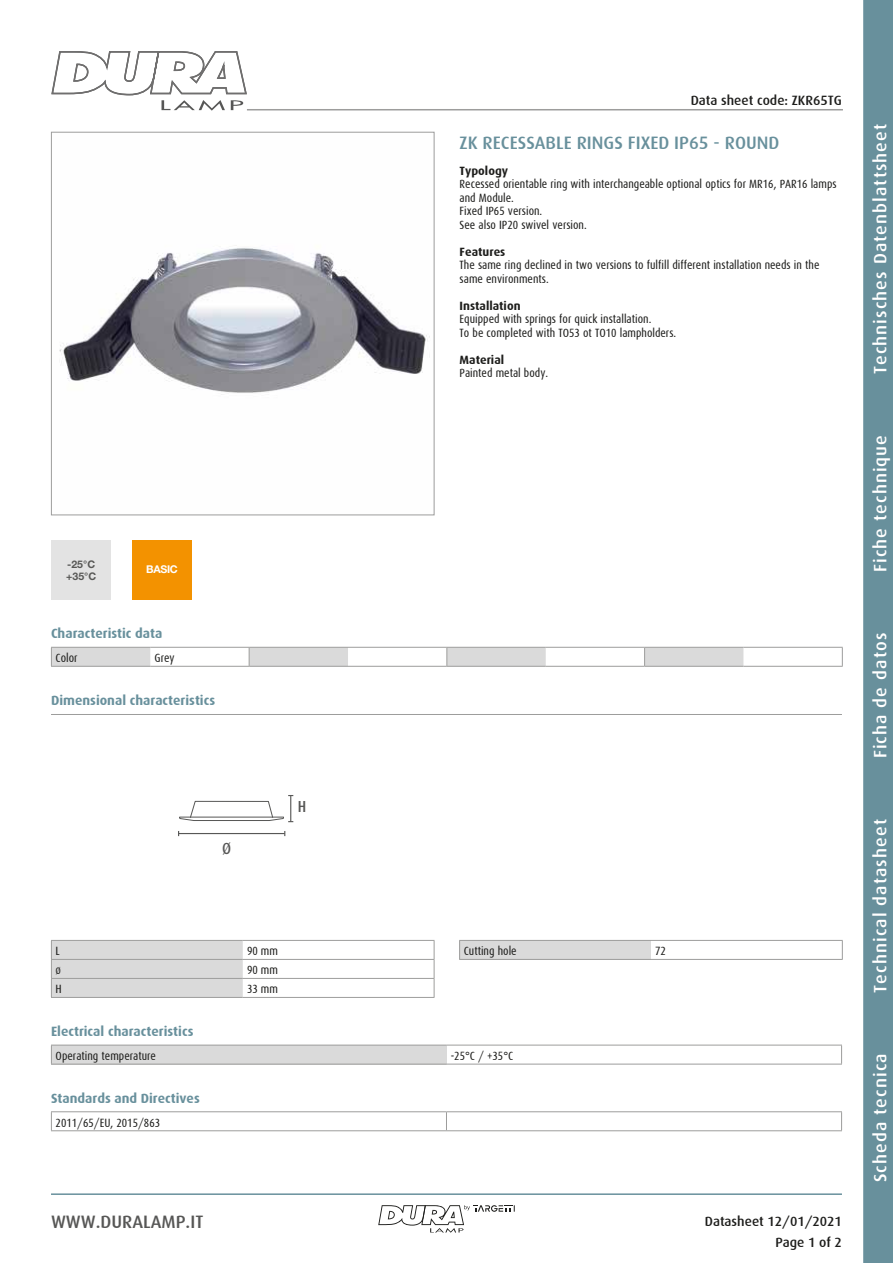
<style>
.page{position:relative;width:893px;height:1263px;background:#fff}
.page>*{position:absolute;margin:0;border:0;box-sizing:border-box;transform-origin:0 0}
.t1{font:500 18px "Dax";letter-spacing:.06em;color:#fff}
.t2{font:500 18px "Dax";color:#68909c}
.t3{font:500 18px "Dax";color:#575756}
.t4{font:500 16.05px "Dax Condensed";color:#575756}
.t5{font:700 13.5px "Dax";color:#68909c}
.t6{font:500 13.5px/21.3px "Dax";color:#1d1d1b;text-align:right}
.t7{font:12px/13.5px "Dax Condensed";color:#1d1d1b}
.t8{font:700 12px "Dax";color:#1d1d1b}
.t9{font:700 10.65px "Helvetica Neue LT Std";letter-spacing:-.03em;color:#fff}
.t10{font:700 10.5px/12.6px "Helvetica Neue LT Std";color:#585856}
</style>
<div class="page">
<svg style="left:863px;top:0;width:30px;height:1263px;background:#6b929e"></svg>
<hr style="left:51px;top:1193px;width:791px;height:2px;background:#68909c">
<svg style="left:51px;top:51px;width:197px;height:60px"></svg>
<svg style="left:378px;top:1205px;width:137px;height:28px"></svg>
<hr style="left:247px;top:109px;width:596px;height:1px;background:#9d9d9c">
<img style="left:59px;top:245px;width:371px;height:150px">
<div style="left:51px;top:132px;width:383px;height:383px;border:1px solid #9d9d9c"></div>
<div style="left:51px;top:540px;width:60px;height:60px;background:#e3e3e3"></div>
<div style="left:132px;top:540px;width:60px;height:60px;background:#f39200"></div>
<hr style="left:743px;top:647px;width:100px;height:1px;background:#9d9d9c">
<svg style="left:842px;top:648px;width:1px;height:18px"></svg>
<hr style="left:51px;top:666px;width:99px;height:1px;background:#9d9d9c">
<hr style="left:150px;top:666px;width:99px;height:1px;background:#9d9d9c">
<hr style="left:348px;top:666px;width:99px;height:1px;background:#9d9d9c">
<hr style="left:546px;top:666px;width:99px;height:1px;background:#9d9d9c">
<hr style="left:743px;top:666px;width:100px;height:1px;background:#9d9d9c">
<hr style="left:249px;top:666px;width:99px;height:1px;background:#9d9d9c">
<hr style="left:447px;top:666px;width:99px;height:1px;background:#9d9d9c">
<svg style="left:51px;top:647px;width:692px;height:19px"></svg>
<hr style="left:645px;top:666px;width:98px;height:1px;background:#9d9d9c">
<hr style="left:243px;top:940px;width:191px;height:1px;background:#9d9d9c">
<hr style="left:243px;top:959px;width:191px;height:1px;background:#9d9d9c">
<div style="left:51px;top:940px;width:192px;height:57px;background:#dadada"></div>
<hr style="left:243px;top:978px;width:191px;height:1px;background:#9d9d9c">
<svg style="left:434px;top:941px;width:1px;height:56px"></svg>
<hr style="left:51px;top:997px;width:192px;height:1px;background:#9d9d9c">
<hr style="left:243px;top:997px;width:191px;height:1px;background:#9d9d9c">
<div style="left:460px;top:940px;width:191px;height:19px;background:#dadada"></div>
<hr style="left:459px;top:940px;width:192px;height:1px;background:#9d9d9c">
<svg style="left:459px;top:941px;width:1px;height:18px"></svg>
<hr style="left:651px;top:940px;width:192px;height:1px;background:#9d9d9c">
<svg style="left:842px;top:941px;width:1px;height:18px"></svg>
<hr style="left:459px;top:959px;width:192px;height:1px;background:#9d9d9c">
<hr style="left:651px;top:959px;width:192px;height:1px;background:#9d9d9c">
<hr style="left:179px;top:833px;width:106px;height:1px;background:#575756">
<svg style="left:179px;top:795px;width:114px;height:27px"></svg>
<hr style="left:51px;top:714px;width:791px;height:1px;background:#9d9d9c">
<div style="left:51px;top:1045px;width:395px;height:19px;background:#dadada"></div>
<hr style="left:446px;top:1045px;width:396px;height:1px;background:#9d9d9c">
<svg style="left:841px;top:1045px;width:1px;height:19px"></svg>
<hr style="left:446px;top:1064px;width:396px;height:1px;background:#9d9d9c">
<hr style="left:51px;top:1045px;width:395px;height:1px;background:#9d9d9c">
<svg style="left:51px;top:1045px;width:1px;height:19px"></svg>
<hr style="left:51px;top:1064px;width:395px;height:1px;background:#9d9d9c">
<hr style="left:51px;top:1111px;width:395px;height:1px;background:#9d9d9c">
<svg style="left:51px;top:1112px;width:1px;height:18px"></svg>
<hr style="left:446px;top:1111px;width:396px;height:1px;background:#9d9d9c">
<svg style="left:446px;top:1112px;width:1px;height:18px"></svg>
<svg style="left:841px;top:1112px;width:1px;height:18px"></svg>
<hr style="left:51px;top:1130px;width:395px;height:1px;background:#9d9d9c">
<hr style="left:446px;top:1130px;width:396px;height:1px;background:#9d9d9c">
<p class="t6" style="left:691px;top:90px;width:153px">Data sheet code: ZKR65TG</p>
<p class="t10" style="left:66px;top:557px;width:31px">-25°C +35°C</p>
<p class="t9" style="left:146px;top:563px;width:33px">BASIC</p>
<p class="t5" style="left:51px;top:626px;width:113px">Characteristic data</p>
<p class="t7" style="left:56px;top:651px;width:23px">Color</p>
<p class="t7" style="left:155px;top:651px;width:22px">Grey</p>
<p class="t5" style="left:51px;top:692px;width:166px">Dimensional characteristics</p>
<h2 class="t4" style="left:222px;top:840px;width:11px">Ø</h2>
<h2 class="t4" style="left:298px;top:798px;width:10px">H</h2>
<p class="t7" style="left:56px;top:944px;width:6px">L</p>
<p class="t7" style="left:247px;top:944px;width:32px">90 mm</p>
<p class="t7" style="left:56px;top:963px;width:7px">ø</p>
<p class="t7" style="left:247px;top:963px;width:32px">90 mm</p>
<p class="t7" style="left:56px;top:982px;width:8px">H</p>
<p class="t7" style="left:247px;top:982px;width:32px">33 mm</p>
<h1 class="t2" style="left:460px;top:132px;width:321px">ZK RECESSABLE RINGS FIXED IP65 - ROUND</h1>
<p class="t8" style="left:460px;top:164px;width:50px">Typology</p>
<p class="t7" style="left:460px;top:178px;width:379px">Recessed orientable ring with interchangeable optional optics for MR16, PAR16 lamps and Module.<br>Fixed IP65 version.<br>See also IP20 swivel version.</p>
<p class="t8" style="left:460px;top:245px;width:47px">Features</p>
<p class="t7" style="left:460px;top:259px;width:361px">The same ring declined in two versions to fulfill different installation needs in the same environments.</p>
<p class="t8" style="left:460px;top:299px;width:62px">Installation</p>
<p class="t7" style="left:460px;top:313px;width:218px">Equipped with springs for quick installation.<br>To be completed with TO53 ot TO10 lampholders.</p>
<p class="t8" style="left:460px;top:353px;width:46px">Material</p>
<p class="t7" style="left:460px;top:367px;width:90px">Painted metal body.</p>
<p class="t7" style="left:464px;top:944px;width:54px">Cutting hole</p>
<p class="t7" style="left:655px;top:944px;width:12px">72</p>
<p class="t5" style="left:51px;top:1023px;width:144px">Electrical characteristics</p>
<p class="t7" style="left:56px;top:1049px;width:102px">Operating temperature</p>
<p class="t7" style="left:451px;top:1049px;width:64px">-25°C / +35°C</p>
<p class="t5" style="left:51px;top:1090px;width:150px">Standards and Directives</p>
<p class="t7" style="left:56px;top:1116px;width:106px">2011/65/EU, 2015/863</p>
<h1 class="t3" style="left:51px;top:1212px;width:154px">WWW.DURALAMP.IT</h1>
<p class="t6" style="left:705px;top:1211px;width:139px">Datasheet 12/01/2021<br>Page 1 of 2</p>
<h1 class="t1" style="left:870px;top:374px;width:252px;rotate:-90deg">Technisches Datenblattsheet</h1>
<h1 class="t1" style="left:870px;top:572px;width:139px;rotate:-90deg">Fiche technique</h1>
<h1 class="t1" style="left:870px;top:758px;width:127px;rotate:-90deg">Ficha de datos</h1>
<h1 class="t1" style="left:870px;top:993px;width:175px;rotate:-90deg">Technical datasheet</h1>
<h1 class="t1" style="left:870px;top:1182px;width:130px;rotate:-90deg">Scheda tecnica</h1>
</div>
